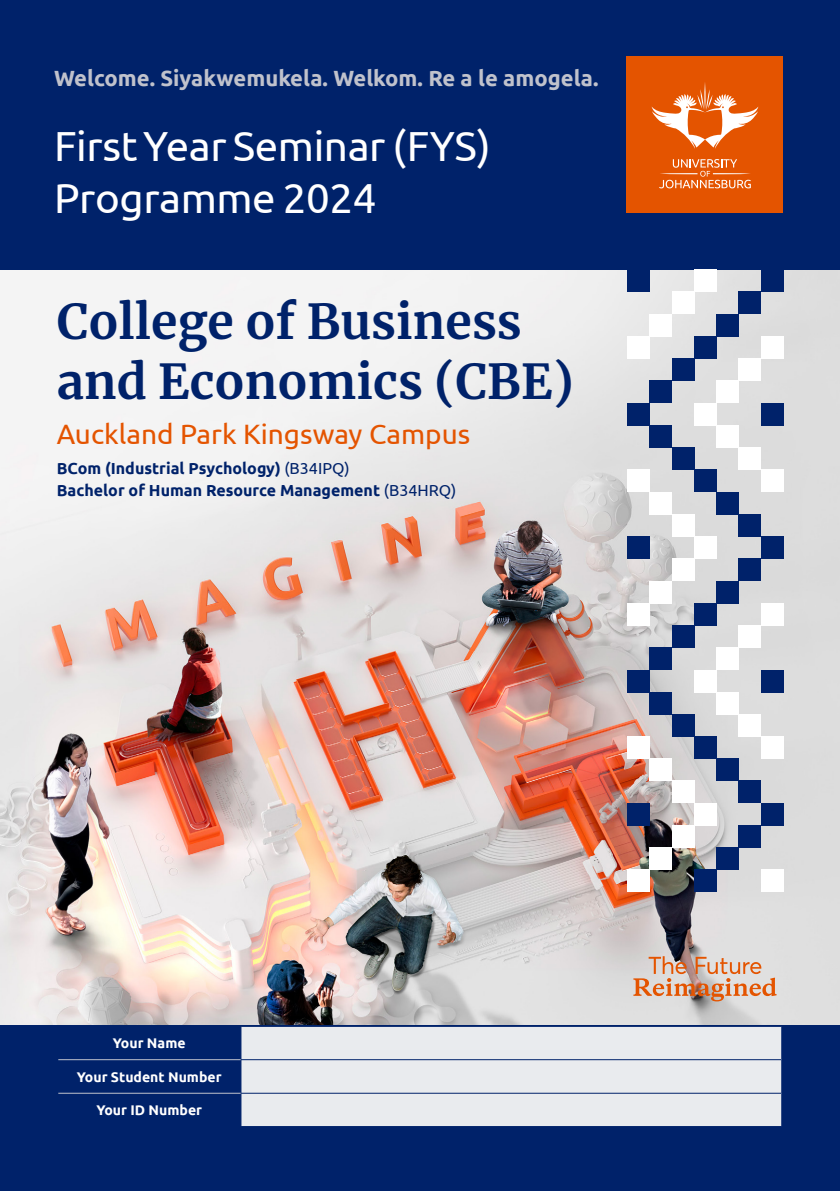
<style>
.page{position:relative;width:840px;height:1191px;background:#fff}
.page>*{position:absolute;margin:0;border:0;box-sizing:border-box;transform-origin:0 0}
.t1{font:700 48px/60px "Merriweather";color:#00226a}
.t2{font:42px/52px "Ubuntu";letter-spacing:-.01em;color:#fff}
.t3{font:28px "Ubuntu";color:#e45400}
.t4{font:700 22px "Ubuntu";color:#c0c2cc}
.t5{font:700 16px/22px "Ubuntu";color:#00226a}
.t6{font:700 14px "Ubuntu";color:#fff}
.s1{font-weight:400}
</style>
<div class="page">
<img style="left:1px;top:269px;width:838px;height:756px">
<div style="left:0;top:0;width:839px;height:269px;background:#00226a"></div>
<div style="left:0;top:1025px;width:839px;height:166px;background:#00226a"></div>
<svg style="left:633px;top:956px;width:143px;height:45px;background:#d7b39f"></svg>
<div style="left:626px;top:57px;width:156px;height:156px;background:#e45400"></div>
<svg style="left:651px;top:82px;width:107px;height:67px"></svg>
<svg style="left:659px;top:159px;width:91px;height:29px"></svg>
<div style="left:693px;top:603px;width:23px;height:22px;background:#00226a"></div>
<div style="left:693px;top:736px;width:23px;height:23px;background:#00226a"></div>
<div style="left:627px;top:603px;width:22px;height:22px;background:#fff"></div>
<div style="left:760px;top:736px;width:22px;height:23px;background:#fff"></div>
<div style="left:716px;top:492px;width:22px;height:22px;background:#00226a"></div>
<div style="left:671px;top:625px;width:22px;height:22px;background:#00226a"></div>
<div style="left:716px;top:581px;width:22px;height:22px;background:#00226a"></div>
<div style="left:671px;top:714px;width:22px;height:22px;background:#00226a"></div>
<div style="left:649px;top:492px;width:22px;height:22px;background:#fff"></div>
<div style="left:738px;top:625px;width:22px;height:22px;background:#fff"></div>
<div style="left:649px;top:581px;width:22px;height:22px;background:#fff"></div>
<div style="left:738px;top:714px;width:22px;height:22px;background:#fff"></div>
<div style="left:738px;top:514px;width:22px;height:22px;background:#00226a"></div>
<div style="left:649px;top:647px;width:22px;height:23px;background:#00226a"></div>
<div style="left:738px;top:558px;width:22px;height:23px;background:#00226a"></div>
<div style="left:649px;top:692px;width:22px;height:22px;background:#00226a"></div>
<div style="left:671px;top:514px;width:22px;height:22px;background:#fff"></div>
<div style="left:716px;top:647px;width:22px;height:23px;background:#fff"></div>
<div style="left:671px;top:558px;width:22px;height:23px;background:#fff"></div>
<div style="left:716px;top:692px;width:22px;height:22px;background:#fff"></div>
<div style="left:760px;top:536px;width:22px;height:22px;background:#00226a"></div>
<div style="left:627px;top:670px;width:22px;height:22px;background:#00226a"></div>
<div style="left:693px;top:536px;width:23px;height:22px;background:#fff"></div>
<div style="left:693px;top:670px;width:23px;height:22px;background:#fff"></div>
<div style="left:627px;top:536px;width:22px;height:22px;background:#00226a"></div>
<div style="left:760px;top:670px;width:22px;height:22px;background:#00226a"></div>
<div style="left:693px;top:469px;width:23px;height:23px;background:#00226a"></div>
<div style="left:760px;top:469px;width:22px;height:23px;background:#fff"></div>
<div style="left:671px;top:358px;width:22px;height:22px;background:#00226a"></div>
<div style="left:671px;top:447px;width:22px;height:22px;background:#00226a"></div>
<div style="left:738px;top:358px;width:22px;height:22px;background:#fff"></div>
<div style="left:738px;top:447px;width:22px;height:22px;background:#fff"></div>
<div style="left:649px;top:380px;width:22px;height:23px;background:#00226a"></div>
<div style="left:649px;top:425px;width:22px;height:22px;background:#00226a"></div>
<div style="left:716px;top:380px;width:22px;height:23px;background:#fff"></div>
<div style="left:716px;top:425px;width:22px;height:22px;background:#fff"></div>
<div style="left:627px;top:403px;width:22px;height:22px;background:#00226a"></div>
<div style="left:693px;top:403px;width:23px;height:22px;background:#fff"></div>
<div style="left:760px;top:403px;width:22px;height:22px;background:#00226a"></div>
<div style="left:693px;top:269px;width:23px;height:23px;background:#fff"></div>
<div style="left:760px;top:269px;width:22px;height:23px;background:#00226a"></div>
<div style="left:649px;top:314px;width:22px;height:22px;background:#fff"></div>
<div style="left:716px;top:314px;width:22px;height:22px;background:#00226a"></div>
<div style="left:671px;top:292px;width:22px;height:22px;background:#fff"></div>
<div style="left:738px;top:292px;width:22px;height:22px;background:#00226a"></div>
<div style="left:627px;top:269px;width:22px;height:23px;background:#00226a"></div>
<div style="left:693px;top:336px;width:23px;height:22px;background:#00226a"></div>
<div style="left:627px;top:336px;width:22px;height:22px;background:#fff"></div>
<div style="left:627px;top:469px;width:22px;height:23px;background:#fff"></div>
<div style="left:760px;top:336px;width:22px;height:22px;background:#fff"></div>
<div style="left:760px;top:603px;width:22px;height:22px;background:#fff"></div>
<div style="left:627px;top:736px;width:22px;height:23px;background:#fff"></div>
<div style="left:693px;top:803px;width:23px;height:22px;background:#fff"></div>
<div style="left:760px;top:803px;width:22px;height:22px;background:#00226a"></div>
<div style="left:671px;top:780px;width:22px;height:23px;background:#fff"></div>
<div style="left:738px;top:780px;width:22px;height:23px;background:#00226a"></div>
<div style="left:649px;top:847px;width:22px;height:22px;background:#fff"></div>
<div style="left:716px;top:847px;width:22px;height:22px;background:#00226a"></div>
<div style="left:649px;top:758px;width:22px;height:22px;background:#fff"></div>
<div style="left:716px;top:758px;width:22px;height:22px;background:#00226a"></div>
<div style="left:671px;top:825px;width:22px;height:22px;background:#fff"></div>
<div style="left:738px;top:825px;width:22px;height:22px;background:#00226a"></div>
<div style="left:627px;top:803px;width:22px;height:22px;background:#00226a"></div>
<div style="left:693px;top:869px;width:23px;height:23px;background:#00226a"></div>
<div style="left:627px;top:869px;width:22px;height:23px;background:#fff"></div>
<div style="left:760px;top:869px;width:22px;height:23px;background:#fff"></div>
<svg style="left:58px;top:1060px;width:182px;height:33px"></svg>
<div style="left:241px;top:1027px;width:539px;height:99px;background:#e9ebee"></div>
<hr style="left:240px;top:1059px;width:540px;height:1px;background:#00226a">
<hr style="left:240px;top:1093px;width:540px;height:1px;background:#00226a">
<hr style="left:58px;top:1059px;width:182px;height:1px;background:#c0c2cc">
<hr style="left:58px;top:1093px;width:182px;height:1px;background:#c0c2cc">
<h3 class="t4" style="left:54px;top:65px;width:545px">Welcome. Siyakwemukela. Welkom. Re a le amogela.</h3>
<h2 class="t2" style="left:54px;top:119px;width:438px">First Year Seminar (FYS)<br>Programme 2024</h2>
<h1 class="t1" style="left:57px;top:290px;width:518px">College of Business and Economics (CBE)</h1>
<h3 class="t3" style="left:57px;top:417px;width:415px">Auckland Park Kingsway Campus</h3>
<p class="t5" style="left:57px;top:457px;width:401px">BCom (Industrial Psychology) <span class="s1">(B34IPQ)<br></span>Bachelor of Human Resource Management <span class="s1">(B34HRQ)</span></p>
<p class="t6" style="left:113px;top:1034px;width:74px">Your Name</p>
<p class="t6" style="left:77px;top:1068px;width:146px">Your Student Number</p>
<p class="t6" style="left:96px;top:1102px;width:107px">Your ID Number</p>
</div>
